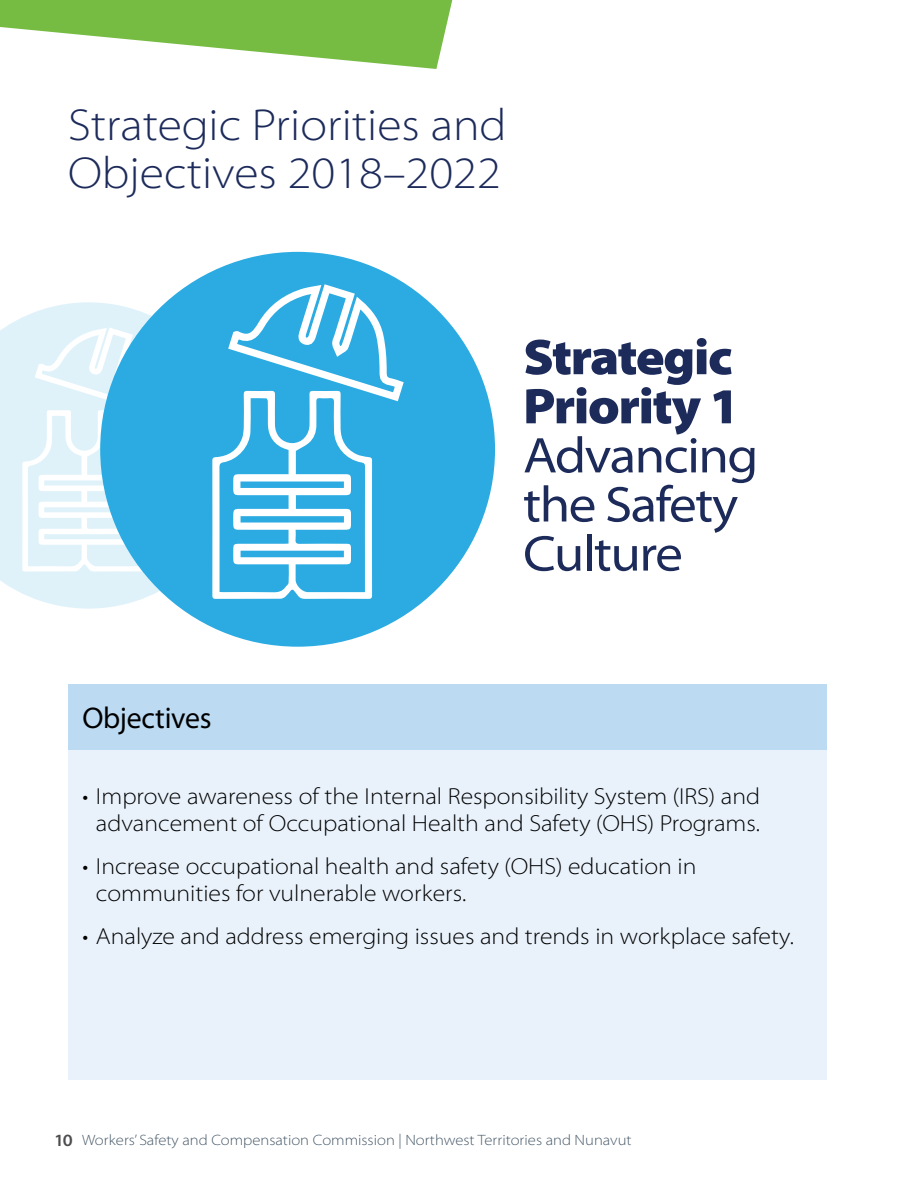
<style>
.page{position:relative;width:918px;height:1188px;background:#fff}
.page>*{position:absolute;margin:0;border:0;box-sizing:border-box;transform-origin:0 0}
.t1{font:semi-expanded 50.55px/49.1px "Myriad Pro";letter-spacing:-.03em;color:#1d2b5b}
.t2{font:900 semi-expanded 50.55px/49.1px "Myriad Pro";letter-spacing:-.03em;color:#1d2b5b}
.t3{font:300 semi-expanded 45px/48px "Myriad Pro";color:#1d2b5b}
.t4{font:semi-expanded 30px "Myriad Pro";letter-spacing:-.01em;color:#000;scale:.91 1}
.t5{font:300 semi-expanded 23.25px/27px "Myriad Pro";color:#000;text-align:center}
.t6{font:300 semi-expanded 15px "Myriad Pro";color:#455767}
.s1{font-weight:600;font-size:17.25px;color:#4d4d4f}
</style>
<div class="page">
<svg style="left:0;top:0;width:452px;height:69px"></svg>
<div style="left:68px;top:684px;width:759px;height:67px;background:#bcdbf3"></div>
<div style="left:68px;top:751px;width:759px;height:329px;background:#e9f2fb"></div>
<svg style="left:0;top:302px;width:178px;height:307px;fill:#dff2fa"></svg>
<svg style="left:22px;top:324px;width:123px;height:248px"></svg>
<div style="left:100px;top:252px;width:395px;height:395px;background:#2babe2;border-radius:50%"></div>
<svg style="left:212px;top:280px;width:196px;height:319px"></svg>
<h2 class="t3" style="left:68px;top:101px;width:440px">Strategic Priorities and<br>Objectives 2018–2022</h2>
<p class="t4" style="left:82px;top:702px;width:144px">Objectives</p>
<h1 class="t2" style="left:523px;top:333px;width:218px">Strategic<br>Priority 1</h1>
<h1 class="t1" style="left:523px;top:432px;width:237px">Advancing the Safety<br>Culture</h1>
<p class="t5" style="left:82px;top:783px;width:679px">• Improve awareness of the Internal Responsibility System (IRS) and advancement of Occupational Health and Safety (OHS) Programs.</p>
<p class="t5" style="left:96px;top:853px;width:602px;text-align:left;text-indent:-14px">• Increase occupational health and safety (OHS) education in communities for vulnerable workers.</p>
<p class="t5" style="left:82px;top:923px;width:713px">• Analyze and address emerging issues and trends in workplace safety.</p>
<p class="t6" style="left:54px;top:1132px;width:579px"><span class="s1">10</span> Workers’ Safety and Compensation Commission | Northwest Territories and Nunavut</p>
</div>
